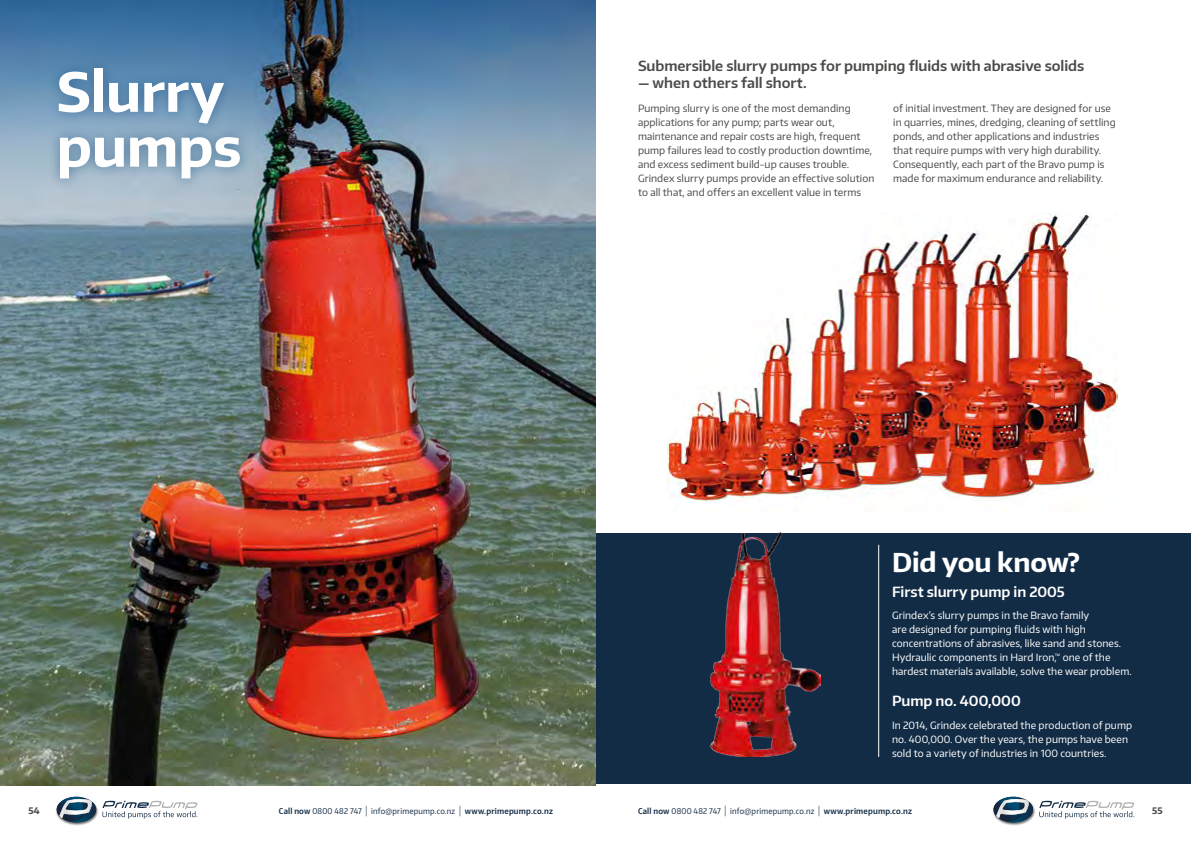
<style>
.page{position:relative;width:1191px;height:842px;background:#fff}
.page>*{position:absolute;margin:0;border:0;box-sizing:border-box;transform-origin:0 0}
.t1{font:700 53.5px/54.8px "Encode Sans Normal";letter-spacing:-.005em;color:#fff}
.t2{font:700 26px "Encode Sans Normal";letter-spacing:-.005em;color:#fff}
.t3{font:600 14px "Encode Sans Normal";letter-spacing:-.005em;color:#4a4a49}
.t4{font:600 14px "Encode Sans Normal";letter-spacing:-.005em;color:#fff}
.t5{font:10px/14px "Encode Sans Normal";letter-spacing:.005em;color:#4a4a49}
.t6{font:10px/14px "Encode Sans Normal";letter-spacing:.005em;color:#fff}
.t7{font:700 9px "Encode Sans Normal";color:#4a4a49}
.t8{font:8px "Encode Sans Narrow";letter-spacing:.025em;color:#132c45}
.s1{font-weight:600}
.s2{font-weight:300;font-size:10.4px}
</style>
<div class="page">
<div style="left:595px;top:533px;width:596px;height:251px;background:#132c45"></div>
<div style="left:55px;top:796px;width:44px;height:29px;background:#000;opacity:.55"></div>
<div style="left:57px;top:797px;width:39px;height:25px;background:#394e62;border-radius:50%"></div>
<img style="left:57px;top:797px;width:28px;height:2px">
<svg style="left:57px;top:799px;width:140px;height:23px"></svg>
<svg style="left:1039px;top:801px;width:95px;height:18px"></svg>
<div style="left:992px;top:796px;width:43px;height:29px;background:#000;opacity:.55"></div>
<img style="left:993px;top:797px;width:29px;height:6px">
<img style="left:993px;top:803px;width:1px;height:18px">
<svg style="left:994px;top:799px;width:39px;height:23px"></svg>
<img style="left:0;top:0;width:595px;height:785px">
<div style="left:47px;top:56px;width:205px;height:135px;background:#08457c;opacity:.5"></div>
<img style="left:668px;top:213px;width:449px;height:289px">
<hr style="left:878px;top:545px;width:1px;height:212px;background:#fff">
<img style="left:710px;top:533px;width:110px;height:224px">
<h1 class="t1" style="left:57px;top:63px;width:186px">Slurry pumps</h1>
<h3 class="t3" style="left:638px;top:57px;width:448px">Submersible slurry pumps for pumping fluids with abrasive solids</h3>
<h3 class="t3" style="left:638px;top:73px;width:170px">— when others fall short.</h3>
<p class="t5" style="left:638px;top:101px;width:238px">Pumping slurry is one of the most demanding applications for any pump; parts wear out, maintenance and repair costs are high, frequent pump failures lead to costly production downtime, and excess sediment build-up causes trouble.<br>Grindex slurry pumps provide an effective solution to all that, and offers an excellent value in terms</p>
<p class="t5" style="left:893px;top:101px;width:224px">of initial investment. They are designed for use in quarries, mines, dredging, cleaning of settling ponds, and other applications and industries that require pumps with very high durability.<br>Consequently, each part of the Bravo pump is made for maximum endurance and reliability.</p>
<h2 class="t2" style="left:892px;top:545px;width:189px">Did you know?</h2>
<h3 class="t4" style="left:892px;top:582px;width:174px">First slurry pump in 2005</h3>
<p class="t6" style="left:892px;top:608px;width:241px">Grindex’s slurry pumps in the Bravo family<br>are designed for pumping fluids with high concentrations of abrasives, like sand and stones.<br>Hydraulic components in Hard Iron,<sup>™</sup> one of the hardest materials available, solve the wear problem.</p>
<h3 class="t4" style="left:892px;top:692px;width:130px">Pump no. 400,000</h3>
<p class="t6" style="left:892px;top:718px;width:242px">In 2014, Grindex celebrated the production of pump no. 400,000. Over the years, the pumps have been sold to a variety of industries in 100 countries.</p>
<p class="t7" style="left:28px;top:804px;width:13px">54</p>
<p class="t8" style="left:279px;top:805px;width:275px"><span class="s1">Call now</span> 0800 482 747 <span class="s2">|</span> info@primepump.co.nz <span class="s2">|</span> <span class="s1">www.primepump.co.nz</span></p>
<p class="t8" style="left:638px;top:805px;width:275px"><span class="s1">Call now</span> 0800 482 747 <span class="s2">|</span> info@primepump.co.nz <span class="s2">|</span> <span class="s1">www.primepump.co.nz</span></p>
<p class="t7" style="left:1152px;top:804px;width:12px">55</p>
</div>
